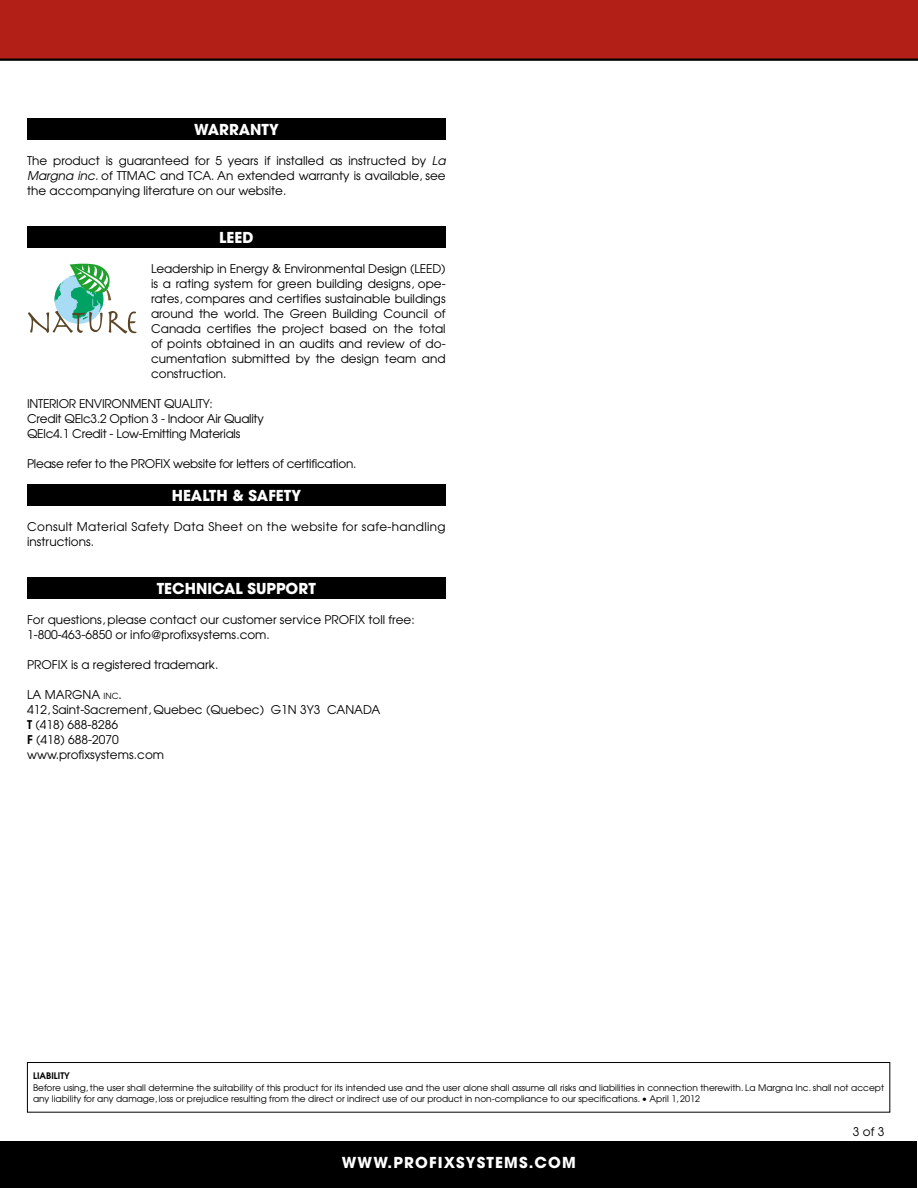
<style>
.page{position:relative;width:918px;height:1188px;background:#fff}
.page>*{position:absolute;margin:0;border:0;box-sizing:border-box;transform-origin:0 0}
.t1{font:700 15px "Avant Garde";color:#fff}
.t2{font:700 15px "Avant Garde";letter-spacing:.075em;color:#fff}
.t3{font:12px/15px "Avant Garde";color:#000;text-align:justify}
.t4{font:12px/15px "Avant Garde";letter-spacing:-.02em;color:#000}
.t5{font:12px/15px "Avant Garde";letter-spacing:.03em;color:#000}
.t6{font:9px/11.6px "Avant Garde";color:#000}
.t7{font:600 9px "Avant Garde";color:#000}
.s1{font-style:italic}
.s2{font-size:8.4px}
.s3{font-style:inherit}
.s4{font-weight:600}
</style>
<div class="page">
<div style="left:0;top:1141px;width:917px;height:47px;background:#000"></div>
<div style="left:0;top:0;width:918px;height:60px;background:#b21f17"></div>
<hr style="left:0;top:59px;width:918px;height:2px;background:#000">
<div style="left:27px;top:119px;width:419px;height:21px;background:#000"></div>
<div style="left:27px;top:226px;width:419px;height:22px;background:#000"></div>
<div style="left:27px;top:484px;width:418px;height:22px;background:#000"></div>
<div style="left:27px;top:577px;width:418px;height:21px;background:#000"></div>
<svg style="left:28px;top:264px;width:109px;height:70px"></svg>
<div style="left:27px;top:1062px;width:863px;height:51px;border:1px solid #000"></div>
<p class="t1" style="left:194px;top:119px;width:86px">WARRANTY</p>
<p class="t3" style="left:27px;top:153px;width:420px">The product is guaranteed for 5 years if installed as instructed by <span class="s1">La Margna inc.</span> of TTMAC and TCA. An extended warranty is available, see the accompanying literature on our website.</p>
<p class="t1" style="left:219px;top:227px;width:36px">LEED</p>
<p class="t3" style="left:151px;top:261px;width:296px">Leadership in Energy &amp; Environmental Design (LEED) is a rating system for green building designs, ope&shy;rates, compares and certifies sustainable buildings around the world. The Green Building Council of Canada certifies the project based on the total of points obtained in an audits and review of do&shy;cumentation submitted by the design team and construction.</p>
<p class="t4" style="left:27px;top:396px;width:238px">INTERIOR ENVIRONMENT QUALITY:<br>Credit QElc3.2 Option 3 - Indoor Air Quality<br>QElc4.1 Credit - Low-Emitting Materials</p>
<p class="t4" style="left:27px;top:456px;width:331px">Please refer to the PROFIX website for letters of certification.</p>
<p class="t1" style="left:172px;top:485px;width:131px">HEALTH &amp; SAFETY</p>
<p class="t5" style="left:27px;top:519px;width:420px">Consult Material Safety Data Sheet on the website for safe-handling instructions.</p>
<p class="t1" style="left:157px;top:578px;width:161px">TECHNICAL SUPPORT</p>
<p class="t3" style="left:27px;top:612px;width:389px">For questions, please contact our customer service PROFIX toll free:<br>1-800-463-6850 or info@profixsystems.com.</p>
<p class="t3" style="left:27px;top:657px;width:193px">PROFIX is a registered trademark.</p>
<p class="t3" style="left:27px;top:687px;width:355px;text-align:left">LA MARGNA <span class="s2">inc</span><span class="s3">.<br></span>412, Saint-Sacrement, Quebec (Quebec) G1N 3Y3 CANADA<br><span class="s4">T</span> (418) 688-8286<br><span class="s4">F</span> (418) 688-2070<br>www.profixsystems.com</p>
<p class="t7" style="left:33px;top:1070px;width:38px">LIABILITY</p>
<p class="t6" style="left:33px;top:1082px;width:853px">Before using, the user shall determine the suitability of this product for its intended use and the user alone shall assume all risks and liabilities in connection therewith. La Margna Inc. shall not accept any liability for any damage, loss or prejudice resulting from the direct or indirect use of our product in non-compliance to our specifications. • April 1, 2012</p>
<p class="t2" style="left:342px;top:1153px;width:236px">WWW.PROFIXSYSTEMS.COM</p>
<p class="t3" style="left:853px;top:1124px;width:33px">3 of 3</p>
</div>
